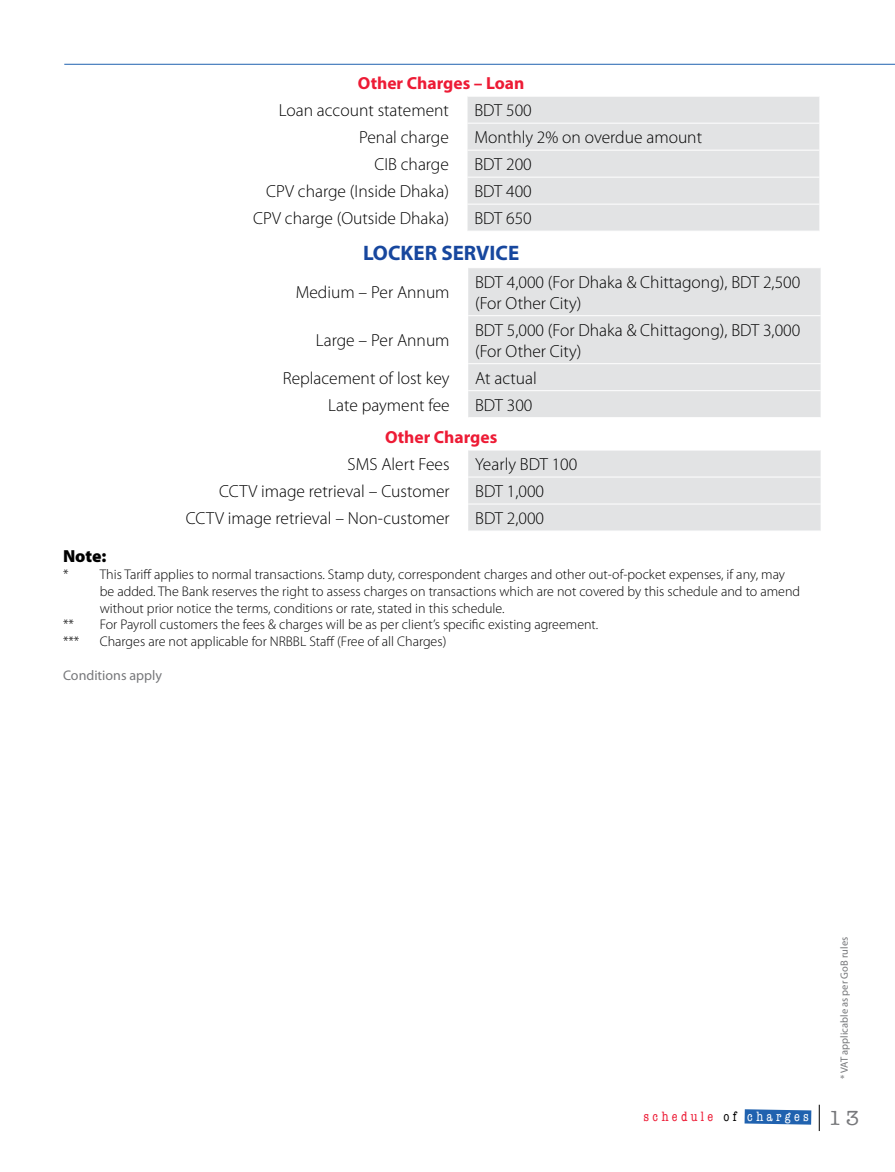
<style>
.page{position:relative;width:895px;height:1172px;background:#fff}
.page>*{position:absolute;margin:0;border:0;box-sizing:border-box;transform-origin:0 0}
.t1{font:700 21px "Myriad Pro";color:#17479e}
.t2{font:300 17.5px/21px "Myriad Pro";color:#000}
.t3{font:700 17.5px "Myriad Pro";color:#ed1b35}
.t4{font:900 17.5px "Myriad Pro";color:#000}
.t5{font:300 14px "Myriad Pro";color:#000}
.t6{font:condensed 14px "American Typewriter";letter-spacing:.24em;color:#ed1b35}
.t7{font:14px "Myriad Pro";color:#77787b}
.t8{font:10.5px "Myriad Pro";color:#77787b}
.s1{color:#000}
.s2{color:#fff}
.s3{font-stretch:normal;font-size:21px;color:#77787b}
</style>
<div class="page">
<svg style="left:744px;top:1109px;width:67px;height:15px"></svg>
<svg style="left:819px;top:1105px;width:1px;height:26px"></svg>
<hr style="left:64px;top:64px;width:831px;height:1px;background:#2062af">
<div style="left:467px;top:97px;width:352px;height:134px;background:#e2e3e4"></div>
<hr style="left:467px;top:123px;width:352px;height:1px;background:#fff">
<hr style="left:467px;top:150px;width:352px;height:1px;background:#fff">
<hr style="left:467px;top:177px;width:352px;height:1px;background:#fff">
<hr style="left:467px;top:204px;width:352px;height:1px;background:#fff">
<div style="left:468px;top:268px;width:352px;height:149px;background:#e2e3e4"></div>
<hr style="left:468px;top:315px;width:352px;height:1px;background:#fff">
<hr style="left:468px;top:363px;width:352px;height:1px;background:#fff">
<hr style="left:468px;top:390px;width:352px;height:1px;background:#fff">
<div style="left:468px;top:451px;width:352px;height:79px;background:#e2e3e4"></div>
<hr style="left:468px;top:477px;width:352px;height:1px;background:#fff">
<hr style="left:468px;top:504px;width:352px;height:1px;background:#fff">
<p class="t3" style="left:358px;top:71px;width:168px">Other Charges – Loan</p>
<p class="t2" style="left:279px;top:100px;width:172px">Loan account statement</p>
<p class="t2" style="left:474px;top:100px;width:59px">BDT 500</p>
<p class="t2" style="left:359px;top:127px;width:91px">Penal charge</p>
<p class="t2" style="left:474px;top:127px;width:229px">Monthly 2% on overdue amount</p>
<p class="t2" style="left:374px;top:154px;width:76px">CIB charge</p>
<p class="t2" style="left:474px;top:154px;width:59px">BDT 200</p>
<p class="t2" style="left:266px;top:181px;width:184px">CPV charge (Inside Dhaka)</p>
<p class="t2" style="left:474px;top:181px;width:59px">BDT 400</p>
<p class="t2" style="left:253px;top:208px;width:197px">CPV charge (Outside Dhaka)</p>
<p class="t2" style="left:474px;top:208px;width:59px">BDT 650</p>
<h1 class="t1" style="left:363px;top:239px;width:158px">LOCKER SERVICE</h1>
<p class="t2" style="left:296px;top:282px;width:155px">Medium – Per Annum</p>
<p class="t2" style="left:475px;top:272px;width:327px">BDT 4,000 (For Dhaka &amp; Chittagong), BDT 2,500 (For Other City)</p>
<p class="t2" style="left:316px;top:330px;width:135px">Large – Per Annum</p>
<p class="t2" style="left:475px;top:320px;width:327px">BDT 5,000 (For Dhaka &amp; Chittagong), BDT 3,000 (For Other City)</p>
<p class="t2" style="left:283px;top:368px;width:168px">Replacement of lost key</p>
<p class="t2" style="left:475px;top:368px;width:63px">At actual</p>
<p class="t2" style="left:328px;top:395px;width:123px">Late payment fee</p>
<p class="t2" style="left:475px;top:395px;width:59px">BDT 300</p>
<p class="t3" style="left:385px;top:425px;width:114px">Other Charges</p>
<p class="t2" style="left:347px;top:454px;width:103px">SMS Alert Fees</p>
<p class="t2" style="left:475px;top:454px;width:104px">Yearly BDT 100</p>
<p class="t2" style="left:219px;top:481px;width:232px">CCTV image retrieval – Customer</p>
<p class="t2" style="left:475px;top:481px;width:70px">BDT 1,000</p>
<p class="t2" style="left:186px;top:508px;width:265px">CCTV image retrieval – Non-customer</p>
<p class="t2" style="left:475px;top:508px;width:70px">BDT 2,000</p>
<p class="t4" style="left:63px;top:546px;width:45px">Note:</p>
<p class="t5" style="left:63px;top:567px;width:723px">* This Tariff applies to normal transactions. Stamp duty, correspondent charges and other out-of-pocket expenses, if any, may</p>
<p class="t5" style="left:100px;top:583px;width:702px">be added. The Bank reserves the right to assess charges on transactions which are not covered by this schedule and to amend</p>
<p class="t5" style="left:100px;top:600px;width:406px">without prior notice the terms, conditions or rate, stated in this schedule.</p>
<p class="t5" style="left:63px;top:617px;width:12px">**</p>
<p class="t5" style="left:100px;top:617px;width:500px">For Payroll customers the fees &amp; charges will be as per client’s specific existing agreement.</p>
<p class="t5" style="left:63px;top:634px;width:18px">***</p>
<p class="t5" style="left:100px;top:634px;width:348px">Charges are not applicable for NRBBL Staff (Free of all Charges)</p>
<p class="t7" style="left:63px;top:667px;width:101px">Conditions apply</p>
<p class="t8" style="left:838px;top:1079px;width:144px;rotate:-90deg">* VAT applicable as per GoB rules</p>
<p class="t6" style="left:643px;top:1106px;width:217px">schedule <span class="s1">of</span> <span class="s2">charges</span> <span class="s3">13</span></p>
</div>
